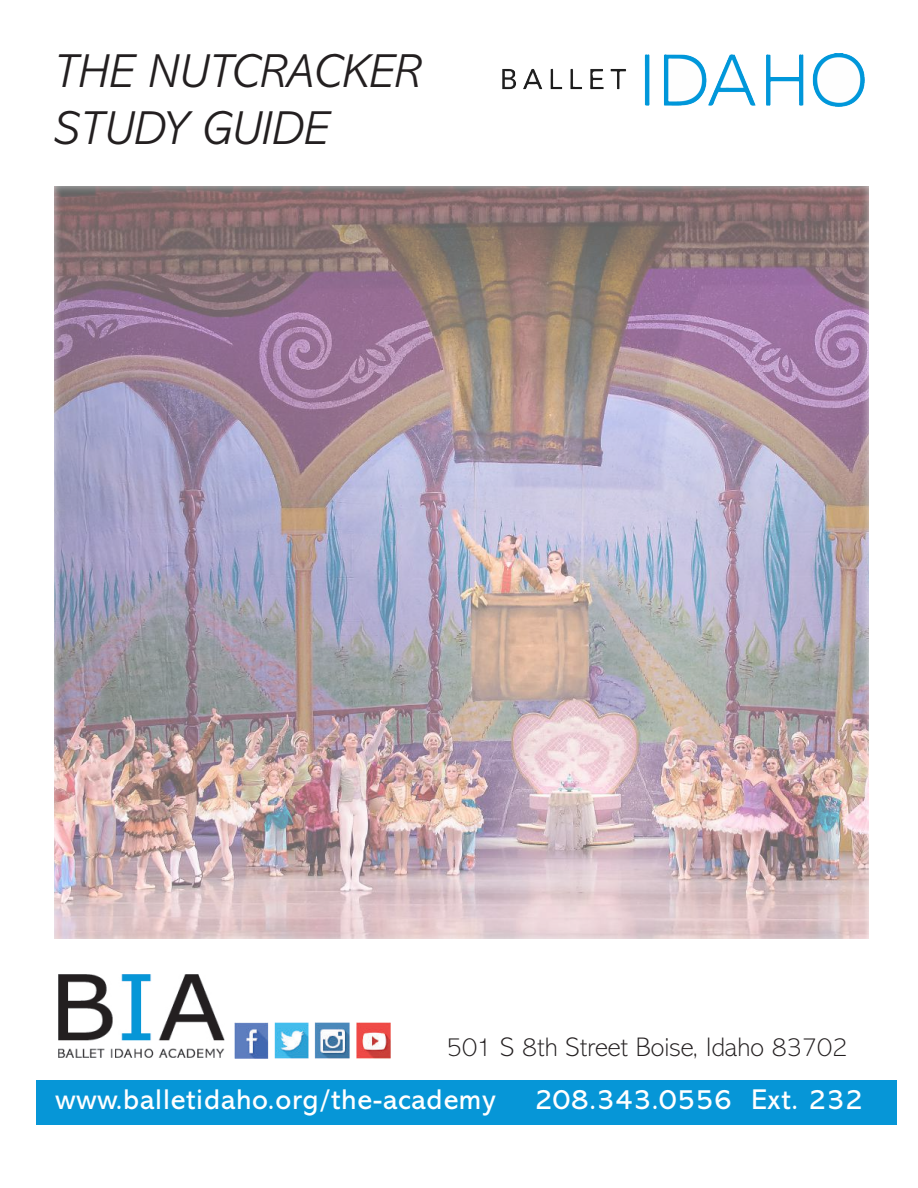
<style>
.page{position:relative;width:918px;height:1188px;background:#fff}
.page>*{position:absolute;margin:0;border:0;box-sizing:border-box;transform-origin:0 0}
.t1{font:italic 300 48px/57.6px "Abadi MT Std";color:#231f20}
.t2{font:28.8px "Abadi MT Std";letter-spacing:.03em;color:#fff}
.t3{font:200 27px "Abadi MT Std";color:#231f20}
</style>
<div class="page">
<div style="left:54px;top:185px;width:816px;height:755px;background:#fff;opacity:.75"></div>
<div style="left:36px;top:1080px;width:861px;height:44px;background:#0696d7"></div>
<img style="left:235px;top:1023px;width:156px;height:36px">
<img style="left:58px;top:974px;width:167px;height:84px">
<img style="left:502px;top:54px;width:362px;height:53px">
<h1 class="t1" style="left:54px;top:43px;width:369px">THE NUTCRACKER<br>STUDY GUIDE</h1>
<p class="t3" style="left:447px;top:1032px;width:402px">501 S 8th Street Boise, Idaho 83702</p>
<p class="t2" style="left:55px;top:1084px;width:442px">www.balletidaho.org/the-academy</p>
<p class="t2" style="left:535px;top:1084px;width:329px">208.343.0556 Ext. 232</p>
</div>
